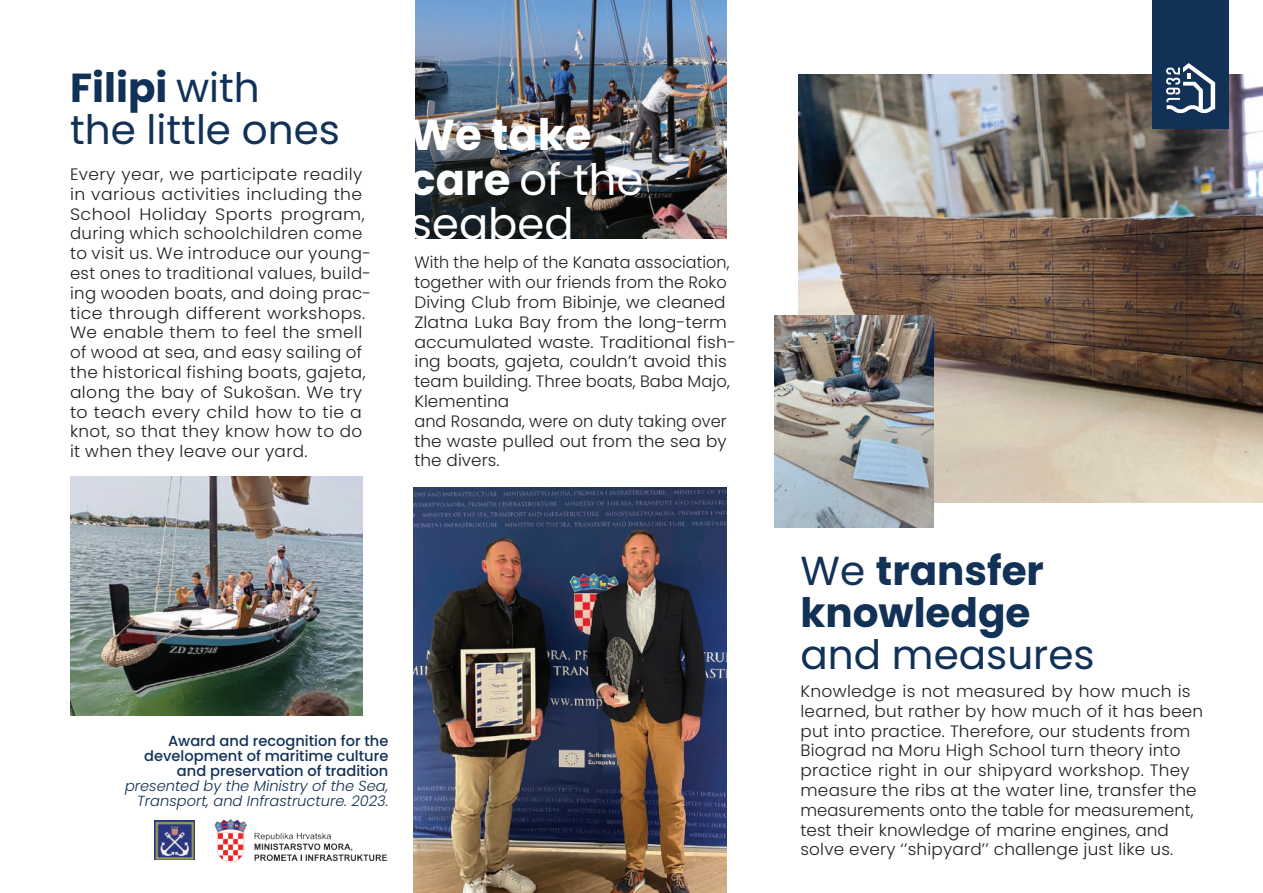
<style>
.page{position:relative;width:1263px;height:893px;background:#fff}
.page>*{position:absolute;margin:0;border:0;box-sizing:border-box;transform-origin:0 0}
.t1{font:43.35px/44.8px "Poppins";color:#fff}
.t2{font:40.5px/42px "Poppins";color:#123157}
.t3{font:700 40.5px/42px "Poppins";color:#123157}
.t4{font:300 16.5px/19.8px "Poppins";letter-spacing:.015em;color:#231f20}
.t5{font:300 16.5px/19.8px "Poppins";letter-spacing:.015em;color:#231f20;scale:1.04 1}
.t6{font:500 14.7px/15.1px "Poppins";color:#123157;text-align:right}
.t7{font:italic 300 14.7px/15.1px "Poppins";color:#123157;text-align:right}
.s1{font-weight:700}
.s2{font-weight:400}
</style>
<div class="page">
<img style="left:70px;top:477px;width:292px;height:238px">
<img style="left:799px;top:74px;width:464px;height:428px">
<img style="left:775px;top:315px;width:158px;height:212px">
<div style="left:1152px;top:0;width:76px;height:129px;background:#123157"></div>
<svg style="left:1166px;top:63px;width:49px;height:50px"></svg>
<img style="left:414px;top:488px;width:312px;height:405px">
<img style="left:155px;top:820px;width:39px;height:40px">
<img style="left:214px;top:779px;width:203px;height:114px">
<img style="left:415px;top:0;width:311px;height:239px">
<h2 class="t2" style="left:70px;top:67px;width:271px"><span class="s1">Filipi</span> with<br>the little ones</h2>
<p class="t4" style="left:70px;top:164px;width:303px">Every year, we participate readily in various activities including the School Holiday Sports program, during which schoolchildren come to visit us. We introduce our young&shy;est ones to traditional values, build&shy;ing wooden boats, and doing prac&shy;tice through different workshops.<br>We enable them to feel the smell of wood at sea, and easy sailing of the historical fishing boats, gajeta, along the bay of Sukošan. We try to teach every child how to tie a knot, so that they know how to do it when they leave our yard.</p>
<h1 class="t1" style="left:410px;top:112px;width:235px"><span class="s1">We take care</span> of the seabed</h1>
<p class="t4" style="left:414px;top:253px;width:323px">With the help of the Kanata association, together with our friends from the Roko<br>Diving Club from Bibinje, we cleaned<br>Zlatna Luka Bay from the long-term accumulated waste. Traditional fish&shy;ing boats, gajeta, couldn’t avoid this team building. Three boats, Baba Majo,<br>Klementina<br>and Rosanda, were on duty taking over the waste pulled out from the sea by the divers.</p>
<p class="t6" style="left:144px;top:733px;width:246px">Award and recognition for the development of maritime culture and preservation of tradition</p>
<p class="t7" style="left:125px;top:778px;width:265px">presented by the Ministry of the Sea,<br>Transport, and Infrastructure. 2023.</p>
<h2 class="t3" style="left:800px;top:550px;width:245px"><span class="s2">We</span> transfer knowledge</h2>
<h2 class="t2" style="left:800px;top:634px;width:296px">and measures</h2>
<p class="t5" style="left:800px;top:681px;width:389px">Knowledge is not measured by how much is learned, but rather by how much of it has been put into practice. Therefore, our students from Biograd na Moru High School turn theory into practice right in our shipyard workshop. They measure the ribs at the water line, transfer the measurements onto the table for measurement, test their knowledge of marine engines, and solve every ‘’shipyard’’ challenge just like us.</p>
</div>
